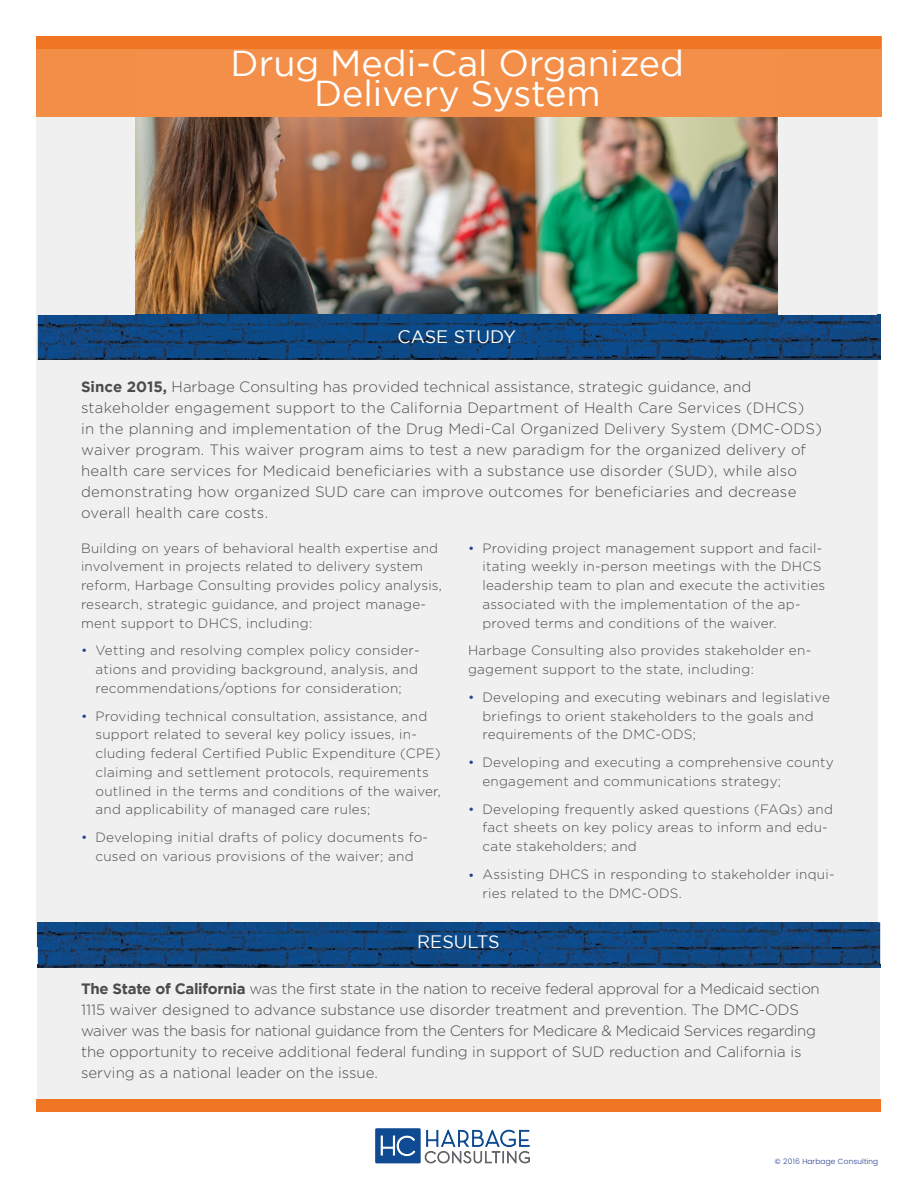
<style>
.page{position:relative;width:918px;height:1188px;background:#fff}
.page>*{position:absolute;margin:0;border:0;box-sizing:border-box;transform-origin:0 0}
.t1{font:36px/30.6px "Gotham";color:#fff;text-align:center}
.t2{font:18px "Gotham";color:#fff}
.t3{font:300 15px/21px "Gotham";letter-spacing:.02em;color:#4b4c4c}
.t4{font:300 15px/21px "Gotham";color:#4b4c4c}
.t5{font:300 13.5px/18.8px "Gotham";letter-spacing:.02em;color:#4b4c4c}
.t6{font:300 7.5px "Poppins";letter-spacing:.02em;color:#27408e}
.s1{font-weight:700}
.s2{color:#27408e}
</style>
<div class="page">
<div style="left:38px;top:964px;width:842px;height:136px;background:#f0f0f0"></div>
<div style="left:36px;top:117px;width:842px;height:829px;background:#f0f0f0"></div>
<img style="left:135px;top:117px;width:642px;height:198px">
<div style="left:36px;top:36px;width:846px;height:81px;background:#f38e47"></div>
<div style="left:242px;top:48px;width:535px;height:69px;background:#f38f48"></div>
<div style="left:36px;top:1100px;width:844px;height:12px;background:#f07523"></div>
<div style="left:36px;top:36px;width:844px;height:12px;background:#f07523"></div>
<img style="left:38px;top:922px;width:842px;height:45px">
<img style="left:38px;top:922px;width:840px;height:24px">
<img style="left:38px;top:315px;width:842px;height:45px">
<svg style="left:425px;top:1130px;width:105px;height:34px"></svg>
<div style="left:375px;top:1128px;width:46px;height:35px;background:#0f4b92;border-radius:2px"></div>
<svg style="left:381px;top:1135px;width:35px;height:21px"></svg>
<h1 class="t1" style="left:231px;top:47px;width:455px">Drug Medi-Cal Organized<br>Delivery System</h1>
<h2 class="t2" style="left:397px;top:327px;width:120px">CASE STUDY</h2>
<p class="t3" style="left:81px;top:376px;width:742px"><span class="s1">Since 2015,</span> Harbage Consulting has provided technical assistance, strategic guidance, and stakeholder engagement support to the California Department of Health Care Services (DHCS)<br>in the planning and implementation of the Drug Medi-Cal Organized Delivery System (DMC-ODS) waiver program. This waiver program aims to test a new paradigm for the organized delivery of health care services for Medicaid beneficiaries with a substance use disorder (SUD), while also demonstrating how organized SUD care can improve outcomes for beneficiaries and decrease overall health care costs.</p>
<p class="t5" style="left:81px;top:538px;width:363px">Building on years of behavioral health expertise and involvement in projects related to delivery system reform, Harbage Consulting provides policy analysis, research, strategic guidance, and project manage&shy;ment support to DHCS, including:</p>
<p class="t5" style="left:95px;top:641px;width:326px;text-align:justify;text-indent:-14px"><span class="s2">•</span> Vetting and resolving complex policy consider&shy;ations and providing background, analysis, and recommendations/options for consideration;</p>
<p class="t5" style="left:95px;top:706px;width:347px;text-indent:-14px"><span class="s2">•</span> Providing technical consultation, assistance, and support related to several key policy issues, in&shy;cluding federal Certified Public Expenditure (CPE) claiming and settlement protocols, requirements outlined in the terms and conditions of the waiver, and applicability of managed care rules;</p>
<p class="t5" style="left:81px;top:828px;width:349px;text-align:center"><span class="s2">•</span> Developing initial drafts of policy documents fo&shy;cused on various provisions of the waiver; and</p>
<p class="t5" style="left:482px;top:538px;width:344px;text-indent:-14px"><span class="s2">•</span> Providing project management support and facil&shy;itating weekly in-person meetings with the DHCS leadership team to plan and execute the activities associated with the implementation of the ap&shy;proved terms and conditions of the waiver.</p>
<p class="t5" style="left:468px;top:641px;width:345px">Harbage Consulting also provides stakeholder en&shy;gagement support to the state, including:</p>
<p class="t5" style="left:482px;top:687px;width:349px;text-indent:-14px"><span class="s2">•</span> Developing and executing webinars and legislative briefings to orient stakeholders to the goals and requirements of the DMC-ODS;</p>
<p class="t5" style="left:482px;top:753px;width:353px;text-indent:-14px"><span class="s2">•</span> Developing and executing a comprehensive county engagement and communications strategy;</p>
<p class="t5" style="left:482px;top:799px;width:352px;text-indent:-14px"><span class="s2">•</span> Developing frequently asked questions (FAQs) and fact sheets on key policy areas to inform and edu&shy;cate stakeholders; and</p>
<p class="t5" style="left:482px;top:864px;width:354px;text-indent:-14px"><span class="s2">•</span> Assisting DHCS in responding to stakeholder inqui&shy;ries related to the DMC-ODS.</p>
<h2 class="t2" style="left:417px;top:932px;width:84px">RESULTS</h2>
<p class="t4" style="left:81px;top:978px;width:740px"><span class="s1">The State of California</span> was the first state in the nation to receive federal approval for a Medicaid section 1115 waiver designed to advance substance use disorder treatment and prevention. The DMC-ODS waiver was the basis for national guidance from the Centers for Medicare &amp; Medicaid Services regarding the opportunity to receive additional federal funding in support of SUD reduction and California is serving as a national leader on the issue.</p>
<p class="t6" style="left:775px;top:1156px;width:105px">© 2016 Harbage Consulting</p>
</div>
